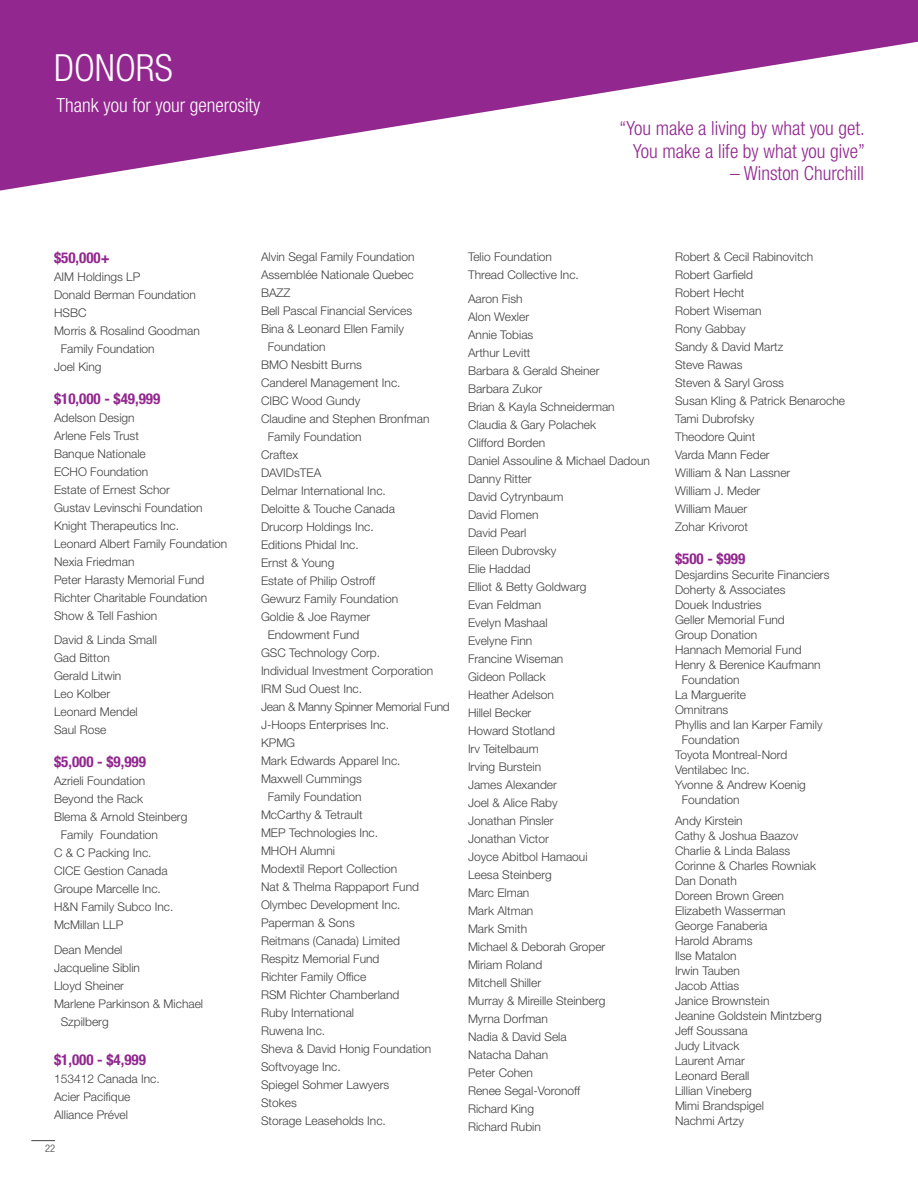
<style>
.page{position:relative;width:918px;height:1188px;background:#fff}
.page>*{position:absolute;margin:0;border:0;box-sizing:border-box;transform-origin:0 0}
.t1{font:300 condensed 37.5px "Helvetica Neue LT Std";color:#fff}
.t2{font:300 condensed 19.5px/22.5px "Helvetica Neue LT Std";color:#92278f;text-align:right}
.t3{font:300 condensed 19.5px "Helvetica Neue LT Std";color:#fff}
.t4{font:700 condensed 15px "Helvetica Neue LT Std";color:#92278f}
.t5{font:300 12px/18px "Helvetica Neue LT Std";color:#414042}
.t6{font:300 12px "Helvetica Neue LT Std";letter-spacing:-.02em;color:#414042}
.t7{font:300 condensed 10.5px "Helvetica Neue LT Std";color:#414042}
</style>
<div class="page">
<svg style="left:31px;top:1140px;width:24px;height:1px"></svg>
<svg style="left:0;top:0;width:918px;height:191px;fill:#92278f"></svg>
<h1 class="t1" style="left:54px;top:46px;width:120px">Donors</h1>
<h2 class="t3" style="left:57px;top:94px;width:205px">Thank you for your generosity</h2>
<h2 class="t2" style="left:620px;top:117px;width:247px">“You make a living by what you get.<br>You make a life by what you give”</h2>
<h2 class="t2" style="left:730px;top:162px;width:136px">– Winston Churchill</h2>
<p class="t4" style="left:54px;top:248px;width:57px">$50,000+</p>
<p class="t5" style="left:54px;top:267px;width:88px">AIM Holdings LP</p>
<p class="t5" style="left:54px;top:285px;width:144px">Donald Berman Foundation</p>
<p class="t5" style="left:54px;top:303px;width:34px">HSBC</p>
<p class="t5" style="left:54px;top:321px;width:147px">Morris &amp; Rosalind Goodman</p>
<p class="t5" style="left:61px;top:339px;width:96px">Family Foundation</p>
<p class="t5" style="left:54px;top:357px;width:49px">Joel King</p>
<p class="t4" style="left:54px;top:389px;width:108px">$10,000 - $49,999</p>
<p class="t5" style="left:54px;top:408px;width:175px">Adelson Design<br>Arlene Fels Trust<br>Banque Nationale<br>ECHO Foundation<br>Estate of Ernest Schor<br>Gustav Levinschi Foundation<br>Knight Therapeutics Inc.<br>Leonard Albert Family Foundation<br>Nexia Friedman<br>Peter Harasty Memorial Fund<br>Richter Charitable Foundation<br>Show &amp; Tell Fashion</p>
<p class="t5" style="left:54px;top:631px;width:104px">David &amp; Linda Small<br>Gad Bitton<br>Gerald Litwin<br>Leo Kolber<br>Leonard Mendel<br>Saul Rose</p>
<p class="t4" style="left:54px;top:753px;width:93px">$5,000 - $9,999</p>
<p class="t5" style="left:54px;top:772px;width:93px">Azrieli Foundation</p>
<p class="t5" style="left:54px;top:790px;width:91px">Beyond the Rack</p>
<p class="t5" style="left:54px;top:808px;width:135px">Blema &amp; Arnold Steinberg</p>
<p class="t5" style="left:61px;top:826px;width:99px">Family Foundation</p>
<p class="t5" style="left:54px;top:844px;width:99px">C &amp; C Packing Inc.</p>
<p class="t5" style="left:54px;top:862px;width:115px">CICE Gestion Canada</p>
<p class="t5" style="left:54px;top:880px;width:108px">Groupe Marcelle Inc.</p>
<p class="t5" style="left:54px;top:898px;width:121px">H&amp;N Family Subco Inc.</p>
<p class="t5" style="left:54px;top:916px;width:71px">McMillan LLP</p>
<p class="t5" style="left:54px;top:941px;width:70px">Dean Mendel</p>
<p class="t5" style="left:54px;top:959px;width:88px">Jacqueline Siblin</p>
<p class="t5" style="left:54px;top:977px;width:72px">Lloyd Sheiner</p>
<p class="t5" style="left:54px;top:995px;width:151px">Marlene Parkinson &amp; Michael</p>
<p class="t5" style="left:61px;top:1013px;width:50px">Szpilberg</p>
<p class="t4" style="left:54px;top:1051px;width:93px">$1,000 - $4,999</p>
<p class="t5" style="left:54px;top:1070px;width:107px">153412 Canada Inc.<br>Acier Pacifique<br>Alliance Prével</p>
<p class="t7" style="left:45px;top:1142px;width:12px">22</p>
<p class="t5" style="left:261px;top:247px;width:155px">Alvin Segal Family Foundation</p>
<p class="t5" style="left:261px;top:265px;width:154px">Assemblée Nationale Quebec</p>
<p class="t5" style="left:261px;top:283px;width:31px">BAZZ</p>
<p class="t5" style="left:261px;top:301px;width:153px">Bell Pascal Financial Services</p>
<p class="t5" style="left:261px;top:319px;width:144px">Bina &amp; Leonard Ellen Family</p>
<p class="t5" style="left:268px;top:337px;width:60px">Foundation</p>
<p class="t5" style="left:261px;top:355px;width:102px">BMO Nesbitt Burns</p>
<p class="t5" style="left:261px;top:373px;width:141px">Canderel Management Inc.</p>
<p class="t5" style="left:261px;top:391px;width:101px">CIBC Wood Gundy</p>
<p class="t5" style="left:261px;top:409px;width:170px">Claudine and Stephen Bronfman</p>
<p class="t5" style="left:268px;top:427px;width:96px">Family Foundation</p>
<p class="t5" style="left:261px;top:445px;width:39px">Craftex</p>
<p class="t5" style="left:261px;top:463px;width:62px">DAVIDsTEA</p>
<p class="t5" style="left:261px;top:481px;width:126px">Delmar International Inc.</p>
<p class="t5" style="left:261px;top:499px;width:136px">Deloitte &amp; Touche Canada</p>
<p class="t5" style="left:261px;top:517px;width:114px">Drucorp Holdings Inc.</p>
<p class="t5" style="left:261px;top:535px;width:99px">Editions Phidal Inc.</p>
<p class="t5" style="left:261px;top:553px;width:75px">Ernst &amp; Young</p>
<p class="t5" style="left:261px;top:571px;width:116px">Estate of Philip Ostroff</p>
<p class="t5" style="left:261px;top:589px;width:139px">Gewurz Family Foundation</p>
<p class="t5" style="left:261px;top:607px;width:111px">Goldie &amp; Joe Raymer</p>
<p class="t5" style="left:268px;top:625px;width:93px">Endowment Fund</p>
<p class="t5" style="left:261px;top:643px;width:121px">GSC Technology Corp.</p>
<p class="t5" style="left:261px;top:661px;width:174px">Individual Investment Corporation</p>
<p class="t5" style="left:261px;top:679px;width:103px">IRM Sud Ouest Inc.</p>
<p class="t6" style="left:261px;top:699px;width:190px">Jean &amp; Manny Spinner Memorial Fund</p>
<p class="t5" style="left:261px;top:715px;width:130px">J-Hoops Enterprises Inc.</p>
<p class="t5" style="left:261px;top:733px;width:36px">KPMG</p>
<p class="t5" style="left:261px;top:751px;width:141px">Mark Edwards Apparel Inc.</p>
<p class="t5" style="left:261px;top:769px;width:102px">Maxwell Cummings</p>
<p class="t5" style="left:268px;top:787px;width:96px">Family Foundation</p>
<p class="t5" style="left:261px;top:805px;width:103px">McCarthy &amp; Tetrault</p>
<p class="t5" style="left:261px;top:823px;width:119px">MEP Technologies Inc.</p>
<p class="t5" style="left:261px;top:841px;width:76px">MHOH Alumni</p>
<p class="t5" style="left:261px;top:859px;width:138px">Modextil Report Collection</p>
<p class="t5" style="left:261px;top:877px;width:160px">Nat &amp; Thelma Rappaport Fund</p>
<p class="t5" style="left:261px;top:895px;width:141px">Olymbec Development Inc.</p>
<p class="t5" style="left:261px;top:913px;width:95px">Paperman &amp; Sons</p>
<p class="t5" style="left:261px;top:931px;width:140px">Reitmans (Canada) Limited</p>
<p class="t5" style="left:261px;top:949px;width:120px">Respitz Memorial Fund</p>
<p class="t5" style="left:261px;top:967px;width:107px">Richter Family Office</p>
<p class="t5" style="left:261px;top:985px;width:140px">RSM Richter Chamberland</p>
<p class="t5" style="left:261px;top:1003px;width:95px">Ruby International</p>
<p class="t5" style="left:261px;top:1021px;width:66px">Ruwena Inc.</p>
<p class="t5" style="left:261px;top:1039px;width:172px">Sheva &amp; David Honig Foundation</p>
<p class="t5" style="left:261px;top:1057px;width:81px">Softvoyage Inc.</p>
<p class="t5" style="left:261px;top:1075px;width:130px">Spiegel Sohmer Lawyers</p>
<p class="t5" style="left:261px;top:1093px;width:37px">Stokes</p>
<p class="t5" style="left:261px;top:1111px;width:126px">Storage Leaseholds Inc.</p>
<p class="t5" style="left:468px;top:247px;width:112px">Telio Foundation<br>Thread Collective Inc.</p>
<p class="t5" style="left:468px;top:290px;width:184px">Aaron Fish<br>Alon Wexler<br>Annie Tobias<br>Arthur Levitt<br>Barbara &amp; Gerald Sheiner<br>Barbara Zukor<br>Brian &amp; Kayla Schneiderman<br>Claudia &amp; Gary Polachek<br>Clifford Borden<br>Daniel Assouline &amp; Michael Dadoun<br>Danny Ritter<br>David Cytrynbaum<br>David Flomen<br>David Pearl<br>Eileen Dubrovsky<br>Elie Haddad<br>Elliot &amp; Betty Goldwarg<br>Evan Feldman<br>Evelyn Mashaal<br>Evelyne Finn<br>Francine Wiseman<br>Gideon Pollack<br>Heather Adelson<br>Hillel Becker<br>Howard Stotland<br>Irv Teitelbaum<br>Irving Burstein<br>James Alexander<br>Joel &amp; Alice Raby<br>Jonathan Pinsler<br>Jonathan Victor<br>Joyce Abitbol Hamaoui<br>Leesa Steinberg<br>Marc Elman<br>Mark Altman<br>Mark Smith<br>Michael &amp; Deborah Groper<br>Miriam Roland<br>Mitchell Shiller<br>Murray &amp; Mireille Steinberg<br>Myrna Dorfman<br>Nadia &amp; David Sela<br>Natacha Dahan<br>Peter Cohen<br>Renee Segal-Voronoff<br>Richard King<br>Richard Rubin</p>
<p class="t5" style="left:675px;top:247px;width:172px">Robert &amp; Cecil Rabinovitch<br>Robert Garfield<br>Robert Hecht<br>Robert Wiseman<br>Rony Gabbay<br>Sandy &amp; David Martz<br>Steve Rawas<br>Steven &amp; Saryl Gross<br>Susan Kling &amp; Patrick Benaroche<br>Tami Dubrofsky<br>Theodore Quint<br>Varda Mann Feder<br>William &amp; Nan Lassner<br>William J. Meder<br>William Mauer<br>Zohar Krivorot</p>
<p class="t4" style="left:675px;top:549px;width:72px">$500 - $999</p>
<p class="t5" style="left:675px;top:565px;width:156px">Desjardins Securite Financiers</p>
<p class="t5" style="left:675px;top:580px;width:112px">Doherty &amp; Associates</p>
<p class="t5" style="left:675px;top:595px;width:88px">Douek Industries</p>
<p class="t5" style="left:675px;top:610px;width:111px">Geller Memorial Fund</p>
<p class="t5" style="left:675px;top:625px;width:84px">Group Donation</p>
<p class="t5" style="left:675px;top:640px;width:128px">Hannach Memorial Fund</p>
<p class="t5" style="left:675px;top:655px;width:147px">Henry &amp; Berenice Kaufmann</p>
<p class="t5" style="left:682px;top:670px;width:60px">Foundation</p>
<p class="t5" style="left:675px;top:685px;width:73px">La Marguerite</p>
<p class="t5" style="left:675px;top:700px;width:55px">Omnitrans</p>
<p class="t5" style="left:675px;top:715px;width:149px">Phyllis and Ian Karper Family</p>
<p class="t5" style="left:682px;top:730px;width:60px">Foundation</p>
<p class="t5" style="left:675px;top:745px;width:114px">Toyota Montreal-Nord</p>
<p class="t5" style="left:675px;top:760px;width:76px">Ventilabec Inc.</p>
<p class="t5" style="left:675px;top:775px;width:132px">Yvonne &amp; Andrew Koenig</p>
<p class="t5" style="left:682px;top:790px;width:60px">Foundation</p>
<p class="t5" style="left:675px;top:813px;width:148px;line-height:15px">Andy Kirstein<br>Cathy &amp; Joshua Baazov<br>Charlie &amp; Linda Balass<br>Corinne &amp; Charles Rowniak<br>Dan Donath<br>Doreen Brown Green<br>Elizabeth Wasserman<br>George Fanaberia<br>Harold Abrams<br>Ilse Matalon<br>Irwin Tauben<br>Jacob Attias<br>Janice Brownstein<br>Jeanine Goldstein Mintzberg<br>Jeff Soussana<br>Judy Litvack<br>Laurent Amar<br>Leonard Berall<br>Lillian Vineberg<br>Mimi Brandspigel<br>Nachmi Artzy</p>
</div>
